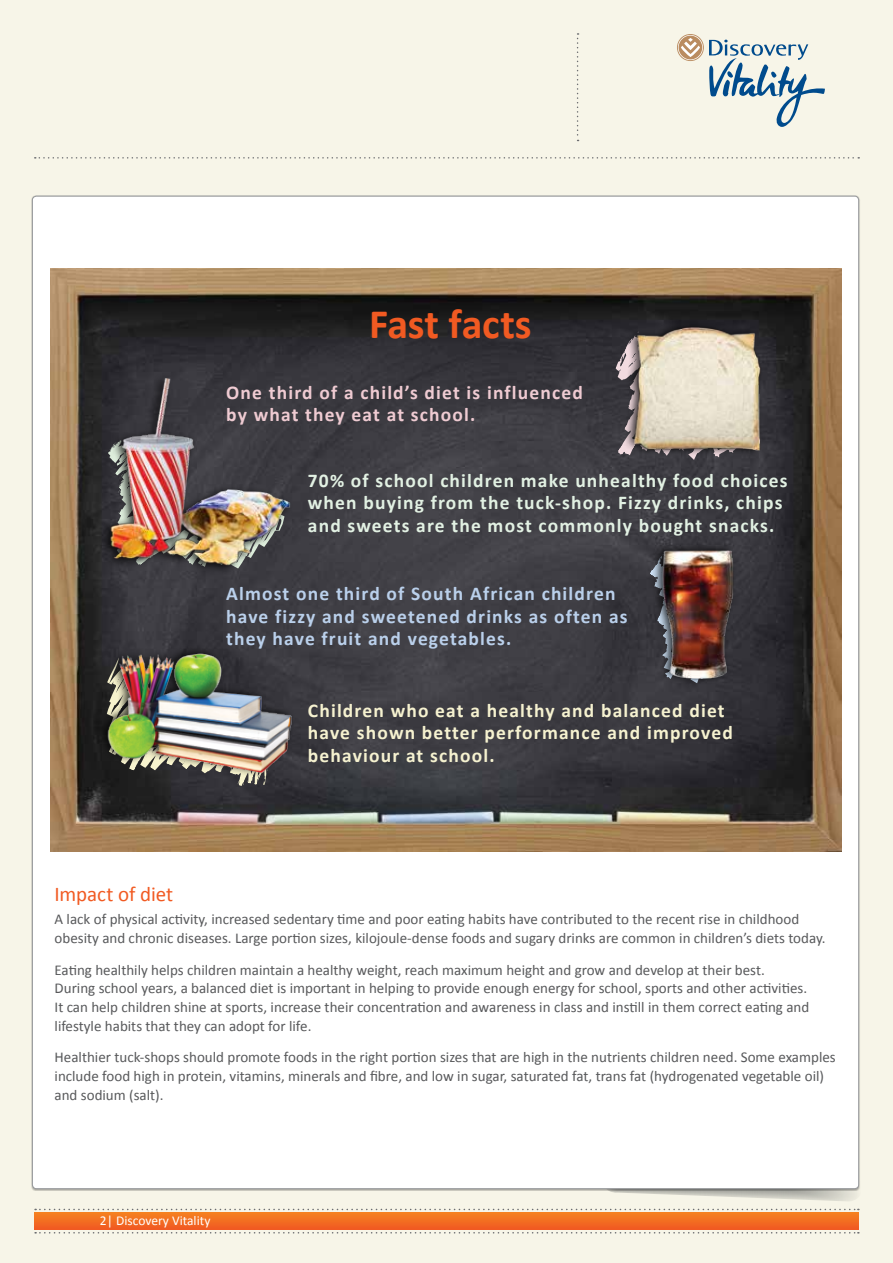
<style>
.page{position:relative;width:893px;height:1263px;background:#f7f5e8}
.page>*{position:absolute;margin:0;border:0;box-sizing:border-box;transform-origin:0 0}
.t1{font:700 42px "Calibri";letter-spacing:-.005em;color:#f15a22}
.t2{font:21px "Calibri";letter-spacing:-.005em;color:#f15a22}
.t3{font:700 19.5px/22.5px "Calibri";letter-spacing:.06em;color:#e2f1e3}
.t4{font:700 19.5px/22.5px "Calibri";letter-spacing:.06em;color:#bad0eb}
.t5{font:700 19.5px/22.5px "Calibri";letter-spacing:.06em;color:#f6f2d0}
.t6{font:700 19.5px/22.5px "Calibri";letter-spacing:.06em;color:#efcbd2}
.t7{font:15px/18.6px "Calibri";color:#58595b}
.t8{font:13.5px "Calibri";color:#fff}
</style>
<div class="page">
<svg style="left:35px;top:157px;width:824px;height:2px"></svg>
<svg style="left:577px;top:33px;width:2px;height:108px"></svg>
<svg style="left:677px;top:34px;width:148px;height:93px"></svg>
<svg style="left:35px;top:1232px;width:824px;height:1px"></svg>
<svg style="left:35px;top:1209px;width:824px;height:1px"></svg>
<svg style="left:34px;top:1212px;width:825px;height:17px;background:#f36e21"></svg>
<div style="left:32px;top:196px;width:827px;height:993px;background:#fff;border-radius:4px"></div>
<img style="left:50px;top:268px;width:791px;height:583px">
<svg style="left:614px;top:331px;width:149px;height:131px"></svg>
<div style="left:622px;top:320px;width:142px;height:138px;background:#000;opacity:.75"></div>
<img style="left:632px;top:318px;width:135px;height:142px">
<svg style="left:646px;top:551px;width:3px;height:136px"></svg>
<div style="left:99px;top:373px;width:195px;height:202px;background:#000;opacity:.75"></div>
<img style="left:108px;top:378px;width:187px;height:188px">
<img style="left:649px;top:534px;width:104px;height:156px">
<div style="left:96px;top:644px;width:200px;height:134px;background:#000;opacity:.75"></div>
<img style="left:103px;top:629px;width:199px;height:156px">
<h1 class="t1" style="left:369px;top:298px;width:164px">Fast facts</h1>
<h3 class="t6" style="left:226px;top:381px;width:358px">One third of a child’s diet is influenced by what they eat at school.</h3>
<h3 class="t3" style="left:308px;top:469px;width:481px">70% of school children make unhealthy food choices when buying from the tuck-shop. Fizzy drinks, chips and sweets are the most commonly bought snacks.</h3>
<h3 class="t4" style="left:226px;top:582px;width:403px">Almost one third of South African children have fizzy and sweetened drinks as often as they have fruit and vegetables.</h3>
<h3 class="t5" style="left:308px;top:699px;width:426px">Children who eat a healthy and balanced diet have shown better performance and improved behaviour at school.</h3>
<h2 class="t2" style="left:55px;top:881px;width:120px">Impact of diet</h2>
<p class="t7" style="left:55px;top:910px;width:772px">A lack of physical activity, increased sedentary time and poor eating habits have contributed to the recent rise in childhood obesity and chronic diseases. Large portion sizes, kilojoule-dense foods and sugary drinks are common in children’s diets today.</p>
<p class="t7" style="left:55px;top:960px;width:756px">Eating healthily helps children maintain a healthy weight, reach maximum height and grow and develop at their best.<br>During school years, a balanced diet is important in helping to provide enough energy for school, sports and other activities.<br>It can help children shine at sports, increase their concentration and awareness in class and instill in them correct eating and lifestyle habits that they can adopt for life.</p>
<p class="t7" style="left:55px;top:1048px;width:783px">Healthier tuck-shops should promote foods in the right portion sizes that are high in the nutrients children need. Some examples include food high in protein, vitamins, minerals and fibre, and low in sugar, saturated fat, trans fat (hydrogenated vegetable oil) and sodium (salt).</p>
<p class="t8" style="left:100px;top:1212px;width:112px">2| Discovery Vitality</p>
</div>
